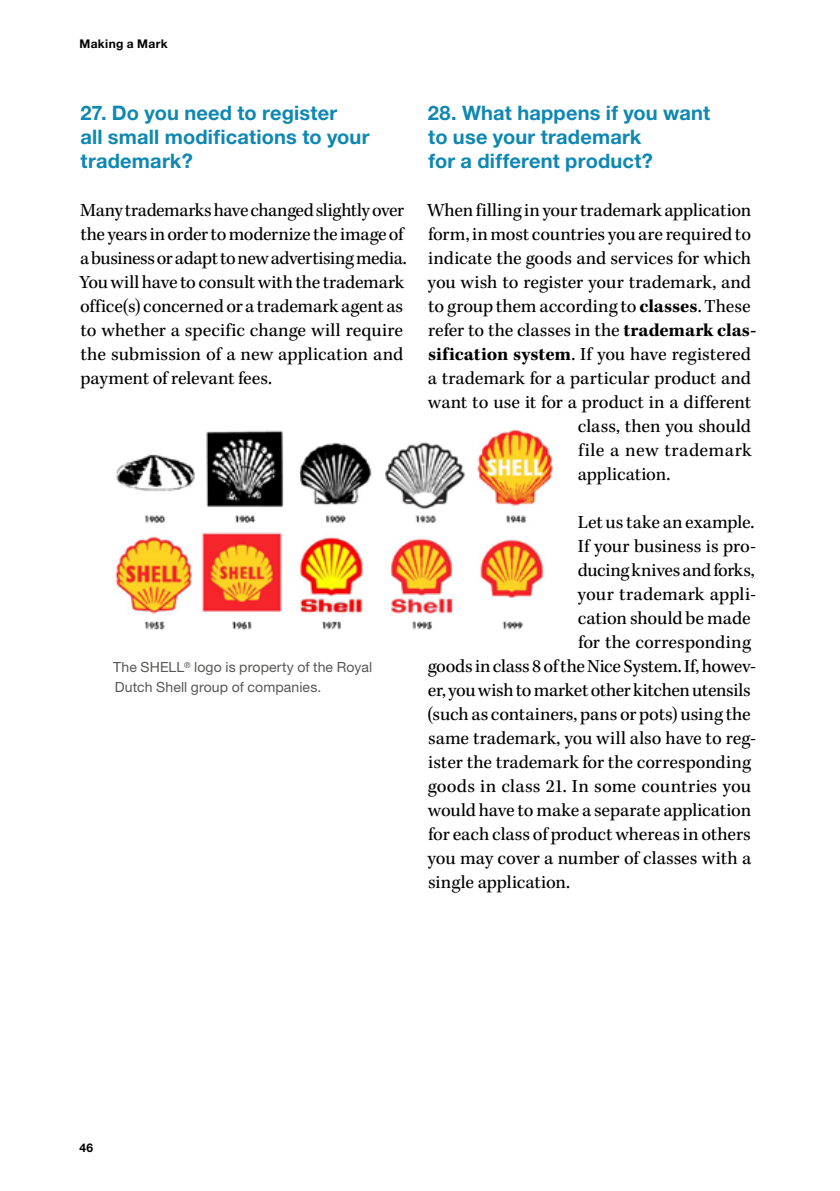
<style>
.page{position:relative;width:840px;height:1191px;background:#fff}
.page>*{position:absolute;margin:0;border:0;box-sizing:border-box;transform-origin:0 0}
.t1{font:700 20px/24px "Helvetica Neue LT Std";letter-spacing:.01em;color:#0e87b2}
.t2{font:19px/24px "Kepler Std";letter-spacing:-.005em;color:#000}
.t3{font:19px "Kepler Std";letter-spacing:.025em;color:#000}
.t4{font:14px/20px "Helvetica Neue LT Std";letter-spacing:.005em;color:#575756}
.t5{font:700 12px "Helvetica Neue LT Std";letter-spacing:.035em;color:#000}
.s1{font-weight:700}
</style>
<div class="page">
<img style="left:114px;top:429px;width:440px;height:201px">
<p class="t5" style="left:79px;top:36px;width:90px">Making a Mark</p>
<p class="t1" style="left:80px;top:100px;width:290px">27. Do you need to register<br>all small modifications to your trademark?</p>
<p class="t2" style="left:79px;top:199px;width:329px">Many trademarks have changed slightly over the years in order to modernize the image of a business or adapt to new advertising media.<br>You will have to consult with the trademark office(s) concerned or a trademark agent as to whether a specific change will require the submission of a new application and payment of relevant fees.</p>
<p class="t4" style="left:113px;top:657px;width:260px">The SHELL<sup>®</sup> logo is property of the Royal<br>Dutch Shell group of companies.</p>
<p class="t1" style="left:427px;top:100px;width:283px">28. What happens if you want to use your trademark<br>for a different product?</p>
<p class="t2" style="left:427px;top:199px;width:325px">When filling in your trademark application</p>
<p class="t2" style="left:428px;top:223px;width:324px">form, in most countries you are required to</p>
<p class="t2" style="left:428px;top:247px;width:324px">indicate the goods and services for which</p>
<p class="t2" style="left:427px;top:271px;width:325px">you wish to register your trademark, and</p>
<p class="t2" style="left:428px;top:295px;width:324px">to group them according to <span class="s1">classes</span>. These</p>
<p class="t2" style="left:428px;top:319px;width:329px">refer to the classes in the <span class="s1">trademark clas-</span></p>
<p class="t2" style="left:428px;top:343px;width:324px"><span class="s1">sification system</span>. If you have registered</p>
<p class="t2" style="left:427px;top:367px;width:324px">a trademark for a particular product and</p>
<p class="t2" style="left:427px;top:391px;width:324px">want to use it for a product in a different</p>
<p class="t2" style="left:577px;top:415px;width:174px">class, then you should</p>
<p class="t3" style="left:577px;top:439px;width:175px">file a new trademark</p>
<p class="t2" style="left:577px;top:463px;width:94px">application.</p>
<p class="t2" style="left:577px;top:511px;width:178px">Let us take an example.</p>
<p class="t2" style="left:577px;top:535px;width:180px">If your business is pro-</p>
<p class="t2" style="left:577px;top:559px;width:178px">ducing knives and forks,</p>
<p class="t2" style="left:577px;top:583px;width:180px">your trademark appli-</p>
<p class="t2" style="left:577px;top:607px;width:174px">cation should be made</p>
<p class="t2" style="left:577px;top:631px;width:174px">for the corresponding</p>
<p class="t2" style="left:427px;top:655px;width:329px">goods in class 8 of the Nice System. If, howev-</p>
<p class="t2" style="left:427px;top:679px;width:324px">er, you wish to market other kitchen utensils</p>
<p class="t2" style="left:427px;top:703px;width:324px">(such as containers, pans or pots) using the</p>
<p class="t2" style="left:428px;top:727px;width:329px">same trademark, you will also have to reg-</p>
<p class="t2" style="left:428px;top:751px;width:324px">ister the trademark for the corresponding</p>
<p class="t2" style="left:427px;top:775px;width:324px">goods in class 21. In some countries you</p>
<p class="t2" style="left:427px;top:799px;width:324px">would have to make a separate application</p>
<p class="t2" style="left:428px;top:823px;width:324px">for each class of product whereas in others</p>
<p class="t2" style="left:427px;top:847px;width:325px">you may cover a number of classes with a</p>
<p class="t2" style="left:428px;top:871px;width:143px">single application.</p>
<p class="t5" style="left:79px;top:1140px;width:15px">46</p>
</div>
